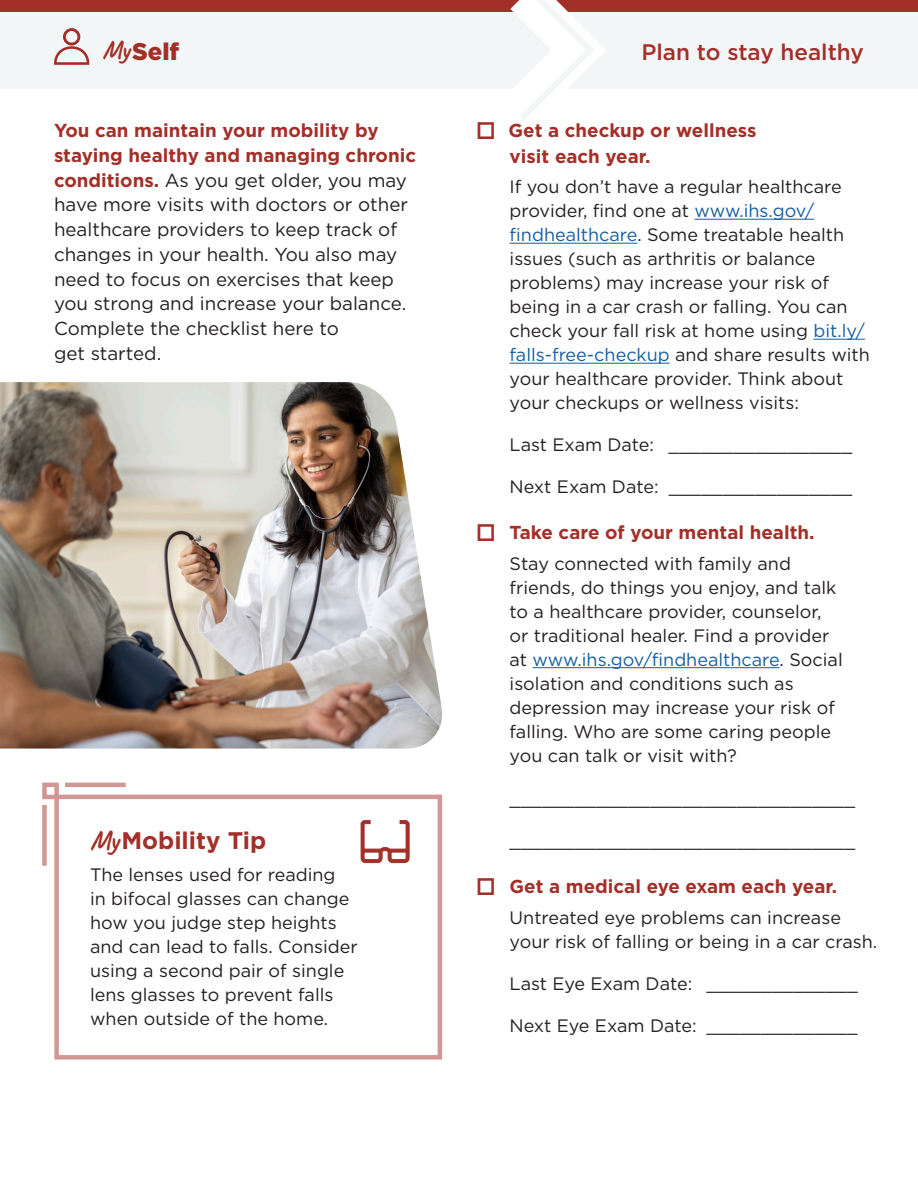
<style>
.page{position:relative;width:918px;height:1188px;background:#fff}
.page>*{position:absolute;margin:0;border:0;box-sizing:border-box;transform-origin:0 0}
.t1{font:700 24px "Gotham";color:#a32f29}
.t2{font:900 24px "Gotham";color:#a32f29}
.t3{font:500 22.5px "Gotham";color:#a32f29}
.t4{font:18.75px/24.8px "Gotham";color:#231f20}
.t5{font:700 18.75px/25.5px "Gotham";color:#a32f29}
.t6{font:18px/24px "Gotham";color:#231f20}
.s1{font-family:"Caveat";font-weight:700;font-size:25.5px}
.s2{font-weight:700;color:#a32f29}
.s3{font-family:"Caveat";font-size:27px}
.s4{font-family:"Europa";font-size:24px}
.s5{color:#175d9e}
</style>
<div class="page">
<div style="left:0;top:0;width:918px;height:89px;background:#f3f6f7"></div>
<div style="left:42px;top:805px;width:5px;height:61px;background:#d19794"></div>
<div style="left:54px;top:795px;width:388px;height:265px;border:4px solid #d19794"></div>
<div style="left:0;top:0;width:918px;height:11px;background:#a32f29"></div>
<hr style="left:695px;top:219px;width:119px;height:1px;background:#175d9e">
<hr style="left:510px;top:243px;width:127px;height:1px;background:#175d9e">
<hr style="left:813px;top:339px;width:52px;height:1px;background:#175d9e">
<hr style="left:510px;top:363px;width:160px;height:1px;background:#175d9e">
<hr style="left:533px;top:667px;width:247px;height:1px;background:#175d9e">
<svg style="left:54px;top:28px;width:35px;height:37px"></svg>
<div style="left:42px;top:783px;width:17px;height:16px;border:4px solid #d19794"></div>
<hr style="left:65px;top:783px;width:61px;height:4px;background:#d19794">
<img style="left:0;top:382px;width:442px;height:367px">
<svg style="left:360px;top:820px;width:50px;height:43px"></svg>
<svg style="left:510px;top:0;width:96px;height:120px"></svg>
<p class="t2" style="left:103px;top:35px;width:78px"><span class="s1">My</span>Self</p>
<h2 class="t3" style="left:642px;top:37px;width:224px">Plan to stay healthy</h2>
<p class="t4" style="left:54px;top:118px;width:364px"><span class="s2">You can maintain your mobility by staying healthy and managing chronic conditions.</span> As you get older, you may have more visits with doctors or other healthcare providers to keep track of changes in your health. You also may need to focus on exercises that keep you strong and increase your balance.<br>Complete the checklist here to<br>get started.</p>
<h3 class="t1" style="left:90px;top:825px;width:178px"><span class="s3">My</span>Mobility Tip</h3>
<p class="t6" style="left:90px;top:863px;width:269px">The lenses used for reading<br>in bifocal glasses can change how you judge step heights and can lead to falls. Consider using a second pair of single lens glasses to prevent falls when outside of the home.</p>
<h4 class="t5" style="left:510px;top:118px;width:248px;text-indent:-34px"><span class="s4">☐</span> Get a checkup or wellness visit each year.</h4>
<p class="t6" style="left:510px;top:175px;width:362px">If you don’t have a regular healthcare provider, fnd one at <span class="s5">www.ihs.gov/ fndhealthcare</span>. Some treatable health issues (such as arthritis or balance problems) may increase your risk of being in a car crash or falling. You can check your fall risk at home using <span class="s5">bit.ly/ falls-free-checkup</span> and share results with your healthcare provider. Think about your checkups or wellness visits:</p>
<p class="t6" style="left:510px;top:433px;width:344px">Last Exam Date: _________________</p>
<p class="t6" style="left:510px;top:475px;width:344px">Next Exam Date: _________________</p>
<h4 class="t5" style="left:476px;top:520px;width:340px"><span class="s4">☐</span> Take care of your mental health.</h4>
<p class="t6" style="left:510px;top:551px;width:335px">Stay connected with family and friends, do things you enjoy, and talk to a healthcare provider, counselor, or traditional healer. Find a provider at <span class="s5">www.ihs.gov/fndhealthcare</span>. Social isolation and conditions such as depression may increase your risk of falling. Who are some caring people you can talk or visit with?</p>
<p class="t6" style="left:510px;top:786px;width:347px">________________________________</p>
<p class="t6" style="left:510px;top:829px;width:347px">________________________________</p>
<h4 class="t5" style="left:476px;top:874px;width:363px"><span class="s4">☐</span> Get a medical eye exam each year.</h4>
<p class="t6" style="left:510px;top:905px;width:369px">Untreated eye problems can increase your risk of falling or being in a car crash.</p>
<p class="t6" style="left:510px;top:971px;width:184px">Last Eye Exam Date:</p>
<p class="t6" style="left:510px;top:1013px;width:189px">Next Eye Exam Date:</p>
<p class="t6" style="left:707px;top:971px;width:153px">______________</p>
<p class="t6" style="left:706px;top:1013px;width:153px">______________</p>
</div>
